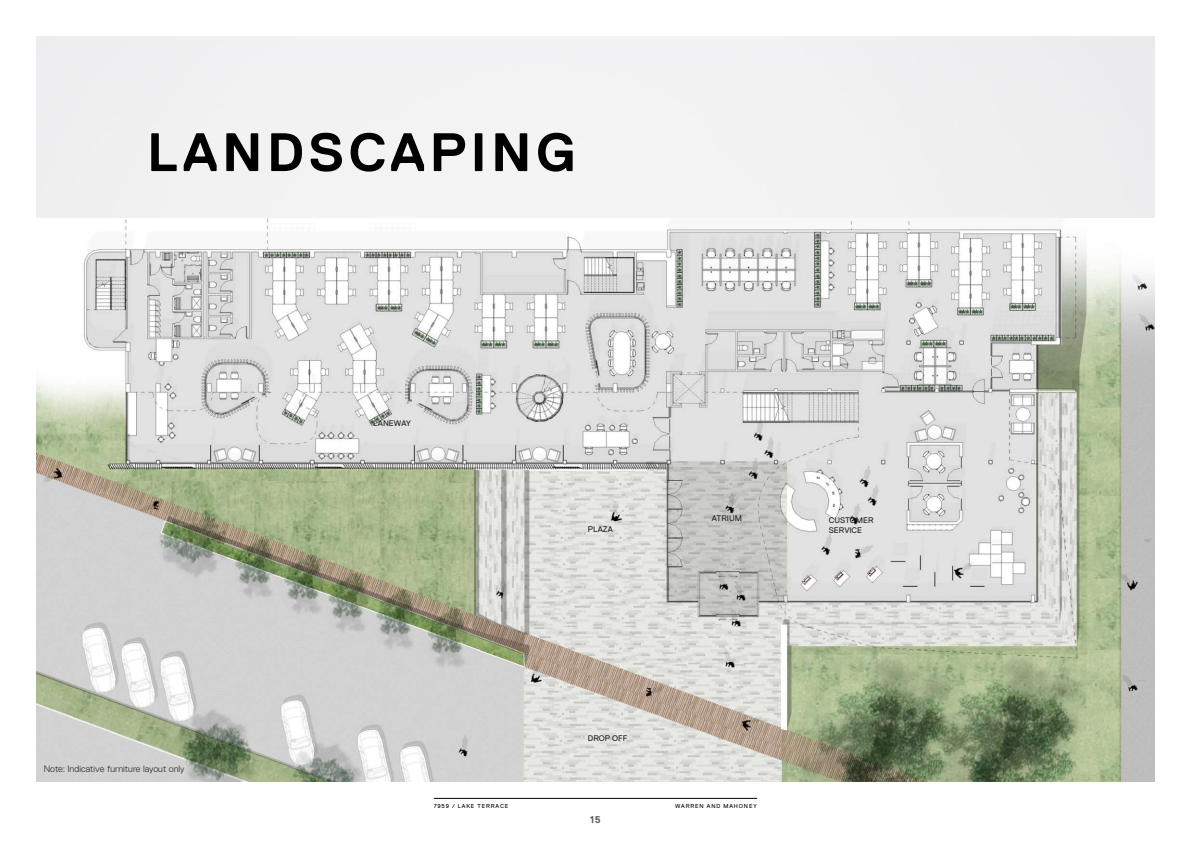
<style>
.page{position:relative;width:1191px;height:842px;background:#fff}
.page>*{position:absolute;margin:0;border:0;box-sizing:border-box;transform-origin:0 0}
.t1{font:700 54px "Replica Pro";letter-spacing:.08em;color:#000}
.t2{font:700 9.8px "Replica Pro";color:#57585a}
.t3{font:300 9.2px "Replica Pro";letter-spacing:.005em;color:#231f20}
.t4{font:8.1px/10.1px "Replica Pro";letter-spacing:.005em;color:#231f20}
.t5{font:5.8px "Replica Pro";letter-spacing:.15em;color:#000}
</style>
<div class="page">
<hr style="left:434px;top:798px;width:323px;height:1px;background:#000">
<img style="left:36px;top:219px;width:1119px;height:563px">
<h1 class="t1" style="left:147px;top:122px;width:430px">LANDSCAPING</h1>
<p class="t3" style="left:44px;top:764px;width:142px">Note: Indicative furniture layout only</p>
<p class="t4" style="left:373px;top:418px;width:39px">LANEWAY</p>
<p class="t4" style="left:588px;top:524px;width:27px">PLAZA</p>
<p class="t4" style="left:712px;top:513px;width:32px">ATRIUM</p>
<p class="t4" style="left:828px;top:515px;width:46px">CUSTOMER<br>SERVICE</p>
<p class="t4" style="left:588px;top:733px;width:41px">DROP OFF</p>
<p class="t5" style="left:434px;top:802px;width:76px">7959 / LAKE TERRACE</p>
<p class="t5" style="left:675px;top:802px;width:83px">WARREN AND MAHONEY</p>
<p class="t2" style="left:590px;top:814px;width:12px">15</p>
</div>
